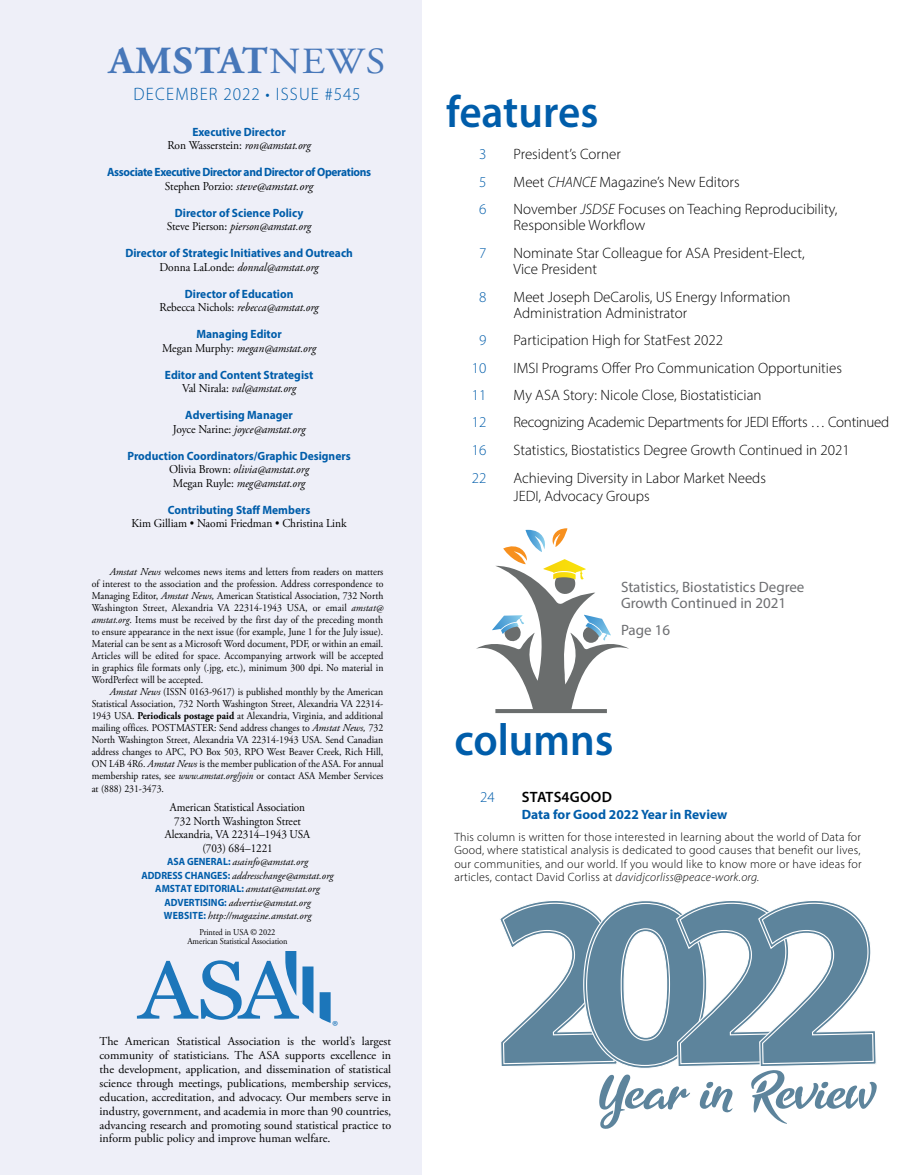
<style>
.page{position:relative;width:918px;height:1175px;background:#fff}
.page>*{position:absolute;margin:0;border:0;box-sizing:border-box;transform-origin:0 0}
.t1{font:51px "Golden Ranger";color:#5d849c}
.t2{font:600 45px "Myriad Pro";color:#005daa;scale:.96 1}
.t3{font:700 38.25px "Adobe Garamond Pro";letter-spacing:.035em;color:#4777b9;scale:1.05 1}
.t4{font:300 18px "Myriad Pro";letter-spacing:.07em;color:#005daa;scale:.95 1}
.t5{font:300 15px/16.5px "Myriad Pro";color:#000}
.t6{font:15px/16.5px "Myriad Pro";color:#6d6e71}
.t7{font:300 15px "Myriad Pro";letter-spacing:-.02em;color:#000}
.t8{font:300 15px "Myriad Pro";color:#005daa}
.t9{font:600 15px "Myriad Pro";letter-spacing:.01em;color:#000}
.t10{font:14.7px "Myriad Pro";color:#1c76ba}
.t11{font:700 13.5px "Myriad Pro";color:#005daa}
.t12{font:12px/14px "Adobe Garamond Pro";letter-spacing:-.005em;color:#000;text-align:justify}
.t13{font:300 12px/13.5px "Myriad Pro";letter-spacing:.02em;color:#000;text-align:justify}
.t14{font:italic 12px/13.5px "Adobe Garamond Pro";letter-spacing:-.005em;color:#000;text-align:center;scale:.95 1}
.t15{font:700 12px "Myriad Pro";color:#005daa;scale:.96 1}
.t16{font:12px/13.5px "Adobe Garamond Pro";letter-spacing:-.005em;color:#000;text-align:center;scale:.93 1}
.t17{font:12px "Adobe Garamond Pro";letter-spacing:-.005em;color:#000;scale:.95 1}
.t18{font:700 12px "Myriad Pro";letter-spacing:-.03em;color:#005daa;scale:.96 1}
.t19{font:italic 12px "Adobe Garamond Pro";letter-spacing:-.005em;color:#000}
.t20{font:10.5px/12px "Adobe Garamond Pro";color:#000;text-align:justify;scale:.93 1}
.t21{font:italic 10.5px/13.5px "Adobe Garamond Pro";color:#000;text-align:center}
.t22{font:9px/9px "Adobe Garamond Pro";letter-spacing:-.01em;color:#000;text-align:center;scale:.93 1}
.s1{font-weight:400;font-size:36.75px}
.s2{font-style:italic}
.s3{font-style:normal}
.s4{font-weight:700}
.s5{font-family:"Myriad Pro";font-weight:700;font-style:normal;color:#005daa}
</style>
<div class="page">
<div style="left:0;top:0;width:421px;height:1174px;background:#eeeff8"></div>
<svg style="left:320px;top:992px;width:11px;height:31px"></svg>
<svg style="left:137px;top:951px;width:177px;height:68px"></svg>
<svg style="left:500px;top:901px;width:376px;height:167px"></svg>
<svg style="left:476px;top:528px;width:153px;height:185px"></svg>
<h3 class="t3" style="left:109px;top:39px;width:265px">AMSTAT<span class="s1">NEWS</span></h3>
<h3 class="t4" style="left:134px;top:83px;width:240px">DECEMBER 2022 • ISSUE #545</h3>
<p class="t15" style="left:192px;top:124px;width:99px">Executive Director</p>
<p class="t17" style="left:167px;top:138px;width:152px">Ron Wasserstein: <span class="s2">ron@amstat.org</span></p>
<p class="t18" style="left:107px;top:164px;width:276px">Associate Executive Director and Director of Operations</p>
<p class="t19" style="left:165px;top:179px;width:150px"><span class="s3">Stephen Porzio:</span> steve@amstat.org</p>
<p class="t15" style="left:175px;top:205px;width:135px">Director of Science Policy</p>
<p class="t14" style="left:167px;top:220px;width:153px"><span class="s3">Steve Pierson:</span> pierson@amstat.org</p>
<p class="t15" style="left:125px;top:245px;width:239px">Director of Strategic Initiatives and Outreach</p>
<p class="t14" style="left:160px;top:261px;width:169px"><span class="s3">Donna LaLonde:</span> donnal@amstat.org</p>
<p class="t15" style="left:185px;top:286px;width:115px">Director of Education</p>
<p class="t14" style="left:160px;top:301px;width:169px"><span class="s3">Rebecca Nichols:</span> rebecca@amstat.org</p>
<p class="t15" style="left:196px;top:326px;width:90px">Managing Editor</p>
<p class="t14" style="left:162px;top:342px;width:163px"><span class="s3">Megan Murphy:</span> megan@amstat.org</p>
<p class="t15" style="left:165px;top:367px;width:156px">Editor and Content Strategist</p>
<p class="t14" style="left:182px;top:382px;width:122px"><span class="s3">Val Nirala:</span> val@amstat.org</p>
<p class="t15" style="left:185px;top:407px;width:114px">Advertising Manager</p>
<p class="t14" style="left:173px;top:423px;width:141px"><span class="s3">Joyce Narine:</span> joyce@amstat.org</p>
<p class="t15" style="left:127px;top:448px;width:234px">Production Coordinators/Graphic Designers</p>
<p class="t14" style="left:169px;top:463px;width:149px"><span class="s3">Olivia Brown:</span> olivia@amstat.org<br><span class="s3">Megan Ruyle:</span> meg@amstat.org</p>
<p class="t15" style="left:168px;top:502px;width:150px">Contributing Staff Members</p>
<p class="t17" style="left:132px;top:516px;width:228px">Kim Gilliam • Naomi Friedman • Christina Link</p>
<p class="t20" style="left:92px;top:566px;width:315px;text-indent:18px"><span class="s2">Amstat News</span> welcomes news items and letters from readers on matters of interest to the association and the profession. Address correspondence to Managing Editor, <span class="s2">Amstat News,</span> American Statistical Association, 732 North Washington Street, Alexandria VA 22314-1943 USA, or email <span class="s2">amstat@ amstat.org</span>. Items must be received by the first day of the preceding month to ensure appearance in the next issue (for example, June 1 for the July issue).<br>Material can be sent as a Microsoft Word document, PDF, or within an email.<br>Articles will be edited for space. Accompanying artwork will be accepted in graphics file formats only (.jpg, etc.), minimum 300 dpi. No material in WordPerfect will be accepted.</p>
<p class="t20" style="left:92px;top:686px;width:315px;text-indent:18px"><span class="s2">Amstat News</span> (ISSN 0163-9617) is published monthly by the American Statistical Association, 732 North Washington Street, Alexandria VA 22314- 1943 USA. <span class="s4">Periodicals postage paid</span> at Alexandria, Virginia, and additional mailing offices. POSTMASTER: Send address changes to <span class="s2">Amstat News,</span> 732<br>North Washington Street, Alexandria VA 22314-1943 USA. Send Canadian address changes to APC, PO Box 503, RPO West Beaver Creek, Rich Hill, ON L4B 4R6. <span class="s2">Amstat News</span> is the member publication of the ASA. For annual membership rates, see <span class="s2">www.amstat.org/join</span> or contact ASA Member Services at (888) 231-3473.</p>
<p class="t16" style="left:165px;top:801px;width:158px">American Statistical Association<br>732 North Washington Street<br>Alexandria, VA 22314–1943 USA (703) 684–1221</p>
<p class="t21" style="left:141px;top:855px;width:194px"><span class="s5">ASA GENERAL:</span> asainfo@amstat.org<br><span class="s5">ADDRESS CHANGES:</span> addresschange@amstat.org <span class="s5">AMSTAT EDITORIAL:</span> amstat@amstat.org <span class="s5">ADVERTISING:</span> advertise@amstat.org<br><span class="s5">WEBSITE:</span> http://magazine.amstat.org</p>
<p class="t22" style="left:188px;top:927px;width:109px">Printed in USA © 2022<br>American Statistical Association</p>
<h3 class="t10" style="left:332px;top:1016px;width:8px">®</h3>
<p class="t12" style="left:100px;top:1034px;width:293px">The American Statistical Association is the world’s largest community of statisticians. The ASA supports excellence in the development, application, and dissemination of statistical science through meetings, publications, membership services, education, accreditation, and advocacy. Our members serve in industry, government, and academia in more than 90 countries, advancing research and promoting sound statistical practice to inform public policy and improve human welfare.</p>
<h2 class="t2" style="left:446px;top:83px;width:160px">features</h2>
<h3 class="t8" style="left:479px;top:145px;width:9px">3</h3>
<h3 class="t5" style="left:514px;top:146px;width:109px">President’s Corner</h3>
<h3 class="t8" style="left:479px;top:172px;width:9px">5</h3>
<h3 class="t5" style="left:514px;top:173px;width:228px">Meet <span class="s2">CHANCE</span> Magazine’s New Editors</h3>
<h3 class="t8" style="left:479px;top:200px;width:9px">6</h3>
<h3 class="t5" style="left:514px;top:200px;width:326px">November <span class="s2">JSDSE</span> Focuses on Teaching Reproducibility,<br>Responsible Workflow</h3>
<h3 class="t8" style="left:479px;top:244px;width:9px">7</h3>
<h3 class="t5" style="left:514px;top:244px;width:293px">Nominate Star Colleague for ASA President-Elect,<br>Vice President</h3>
<h3 class="t8" style="left:479px;top:287px;width:9px">8</h3>
<h3 class="t5" style="left:514px;top:288px;width:279px">Meet Joseph DeCarolis, US Energy Information<br>Administration Administrator</h3>
<h3 class="t8" style="left:479px;top:331px;width:9px">9</h3>
<h3 class="t5" style="left:514px;top:332px;width:211px">Participation High for StatFest 2022</h3>
<h3 class="t8" style="left:472px;top:358px;width:16px">10</h3>
<h3 class="t5" style="left:514px;top:359px;width:330px">IMSI Programs Offer Pro Communication Opportunities</h3>
<h3 class="t8" style="left:472px;top:386px;width:16px">11</h3>
<h3 class="t5" style="left:514px;top:386px;width:250px">My ASA Story: Nicole Close, Biostatistician</h3>
<h3 class="t8" style="left:472px;top:413px;width:16px">12</h3>
<h3 class="t7" style="left:514px;top:413px;width:377px">Recognizing Academic Departments for JEDI Efforts … Continued</h3>
<h3 class="t8" style="left:472px;top:440px;width:16px">16</h3>
<h3 class="t5" style="left:514px;top:441px;width:338px">Statistics, Biostatistics Degree Growth Continued in 2021</h3>
<h3 class="t8" style="left:472px;top:469px;width:16px">22</h3>
<h3 class="t5" style="left:514px;top:469px;width:254px;line-height:18px">Achieving Diversity in Labor Market Needs<br>JEDI, Advocacy Groups</h3>
<h3 class="t6" style="left:621px;top:578px;width:185px">Statistics, Biostatistics Degree<br>Growth Continued in 2021</h3>
<h3 class="t6" style="left:621px;top:622px;width:51px">Page 16</h3>
<h2 class="t2" style="left:454px;top:711px;width:167px">columns</h2>
<h3 class="t8" style="left:480px;top:788px;width:16px">24</h3>
<h3 class="t9" style="left:522px;top:787px;width:92px">STATS4GOOD</h3>
<p class="t11" style="left:522px;top:805px;width:207px">Data for Good 2022 Year in Review</p>
<p class="t13" style="left:454px;top:830px;width:409px">This column is written for those interested in learning about the world of Data for Good, where statistical analysis is dedicated to good causes that benefit our lives, our communities, and our world. If you would like to know more or have ideas for articles, contact David Corliss at <span class="s2">davidjcorliss@peace-work.org.</span></p>
<h1 class="t1" style="left:598px;top:1067px;width:281px">Year in Review</h1>
</div>
